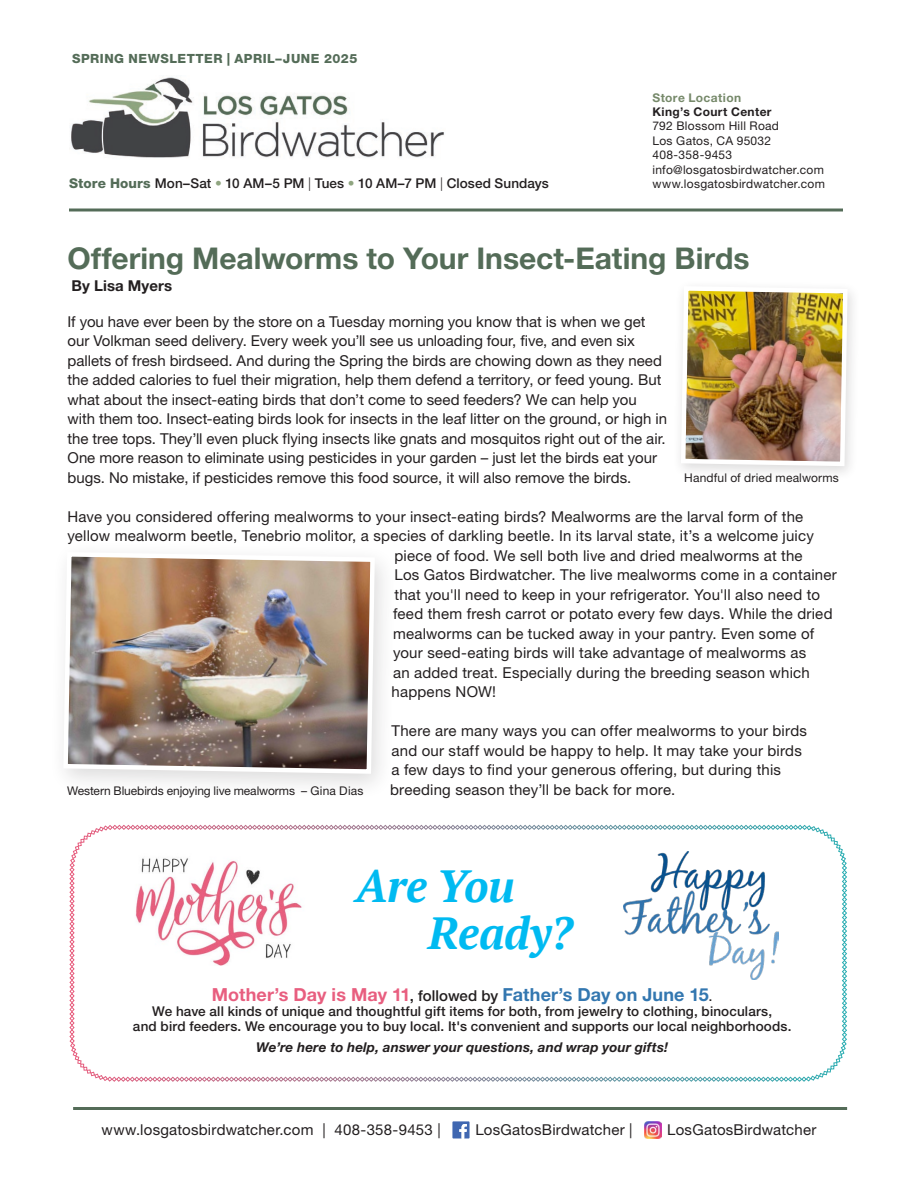
<style>
.page{position:relative;width:918px;height:1188px;background:#fff}
.page>*{position:absolute;margin:0;border:0;box-sizing:border-box;transform-origin:0 0}
.body{font:italic 700 45px/46.5px "PT Serif";letter-spacing:-.01em;color:#00baf1}
.body-2{font:700 30px "Helvetica Neue LT Std";color:#546c58}
.body-3{font:700 18px "Helvetica Neue LT Std";letter-spacing:.005em;color:#3377b0}
.body-4{font:15px/19.5px "Helvetica Neue LT Std";letter-spacing:.01em;color:#231f20}
.body-5{font:700 15px "Helvetica Neue LT Std";letter-spacing:.01em;color:#231f20}
.body-6{font:500 13.5px/21px "Helvetica Neue LT Std";letter-spacing:.01em;color:#231f20;text-align:center}
.t1{font:800 12.75px "Helvetica Neue LT Std";letter-spacing:.04em;color:#546c58}
.body-7{font:12px "Helvetica Neue LT Std";letter-spacing:.02em;color:#231f20}
.body-8{font:12px "Helvetica Neue LT Std";letter-spacing:-.005em;color:#231f20}
.t2{font:700 12px "Helvetica Neue LT Std";letter-spacing:.03em;color:#231f20}
.t3{font:700 12px "Helvetica Neue LT Std";letter-spacing:.03em;color:#76896a}
.s1{font-weight:800;color:#546c58}
.s2{color:#8fa580}
.s3{font-weight:300}
.s4{color:#e85e7f}
.s5{font-weight:500;font-size:15px;color:#231f20}
.s6{font-weight:400;font-size:15px;color:#231f20}
.s7{font-weight:700;font-style:italic}
</style>
<div class="page">
<hr style="left:73px;top:1107px;width:774px;height:3px;background:#546c58">
<svg style="left:69px;top:208px;width:774px;height:4px;background:#7e9081"></svg>
<img style="left:71px;top:77px;width:373px;height:81px">
<div style="left:49px;top:540px;width:349px;height:260px;background:#231f20;opacity:.16"></div>
<img style="left:61px;top:550px;width:316px;height:226px">
<img style="left:680px;top:290px;width:170px;height:178px">
<svg style="left:452px;top:1121px;width:18px;height:18px"></svg>
<img style="left:645px;top:1121px;width:17px;height:17px">
<svg style="left:69px;top:825px;width:778px;height:257px"></svg>
<img style="left:623px;top:851px;width:156px;height:128px">
<img style="left:123px;top:852px;width:186px;height:113px">
<p class="t1" style="left:72px;top:51px;width:287px">SPRING NEWSLETTER | APRIL–JUNE 2025</p>
<p class="body-6" style="left:69px;top:173px;width:481px"><span class="s1">Store Hours</span> Mon–Sat <span class="s2">•</span> 10 AM–5 PM <span class="s3">|</span> Tues <span class="s2">•</span> 10 AM–7 PM <span class="s3">|</span> Closed Sundays</p>
<p class="t3" style="left:652px;top:90px;width:90px">Store Location</p>
<p class="t2" style="left:652px;top:104px;width:121px">King’s Court Center</p>
<p class="body-7" style="left:652px;top:119px;width:128px">792 Blossom Hill Road</p>
<p class="body-7" style="left:652px;top:133px;width:120px">Los Gatos, CA 95032</p>
<p class="body-7" style="left:652px;top:148px;width:81px">408-358-9453</p>
<p class="body-7" style="left:652px;top:162px;width:173px">info@losgatosbirdwatcher.com</p>
<p class="body-7" style="left:652px;top:176px;width:174px">www.losgatosbirdwatcher.com</p>
<p class="body-2" style="left:68px;top:239px;width:684px">Offering Mealworms to Your Insect-Eating Birds</p>
<p class="body-5" style="left:72px;top:276px;width:102px">By Lisa Myers</p>
<p class="body-4" style="left:68px;top:312px;width:601px">If you have ever been by the store on a Tuesday morning you know that is when we get our Volkman seed delivery. Every week you’ll see us unloading four, five, and even six pallets of fresh birdseed. And during the Spring the birds are chowing down as they need the added calories to fuel their migration, help them defend a territory, or feed young. But what about the insect-eating birds that don’t come to seed feeders? We can help you with them too. Insect-eating birds look for insects in the leaf litter on the ground, or high in the tree tops. They’ll even pluck flying insects like gnats and mosquitos right out of the air.<br>One more reason to eliminate using pesticides in your garden – just let the birds eat your bugs. No mistake, if pesticides remove this food source, it will also remove the birds.</p>
<p class="body-4" style="left:68px;top:507px;width:737px">Have you considered offering mealworms to your insect-eating birds? Mealworms are the larval form of the</p>
<p class="body-4" style="left:68px;top:526px;width:748px">yellow mealworm beetle, Tenebrio molitor, a species of darkling beetle. In its larval state, it’s a welcome juicy</p>
<p class="body-4" style="left:394px;top:546px;width:410px">piece of food. We sell both live and dried mealworms at the</p>
<p class="body-4" style="left:392px;top:565px;width:447px">Los Gatos Birdwatcher. The live mealworms come in a container that you'll need to keep in your refrigerator. You'll also need to feed them fresh carrot or potato every few days. While the dried mealworms can be tucked away in your pantry. Even some of your seed-eating birds will take advantage of mealworms as<br>an added treat. Especially during the breeding season which happens NOW!</p>
<p class="body-4" style="left:392px;top:721px;width:417px">There are many ways you can offer mealworms to your birds</p>
<p class="body-4" style="left:392px;top:741px;width:412px">and our staff would be happy to help. It may take your birds</p>
<p class="body-4" style="left:390px;top:760px;width:393px">a few days to find your generous offering, but during this breeding season they’ll be back for more.</p>
<p class="body-7" style="left:684px;top:471px;width:156px">Handful of dried mealworms</p>
<p class="body-8" style="left:67px;top:784px;width:298px">Western Bluebirds enjoying live mealworms – Gina Dias</p>
<p class="body" style="left:428px;top:863px;width:146px;text-indent:-73px">Are You<br>Ready?</p>
<p class="body-3" style="left:212px;top:983px;width:502px"><span class="s4">Mother’s Day is May 11</span><span class="s5">, followed by</span> Father’s Day on June 15<span class="s6">.</span></p>
<p class="body-6" style="left:152px;top:1000px;width:621px">We have all kinds of unique and thoughtful gift items for both, from jewelry to clothing, binoculars,</p>
<p class="body-6" style="left:133px;top:1015px;width:660px">and bird feeders. We encourage you to buy local. It's convenient and supports our local neighborhoods.<br><span class="s7">We’re here to help, answer your questions, and wrap your gifts!</span></p>
<p class="body-4" style="left:101px;top:1120px;width:341px">www.losgatosbirdwatcher.com | 408-358-9453 |</p>
<p class="body-4" style="left:475px;top:1120px;width:159px">LosGatosBirdwatcher |</p>
<p class="body-4" style="left:667px;top:1120px;width:151px">LosGatosBirdwatcher</p>
</div>
